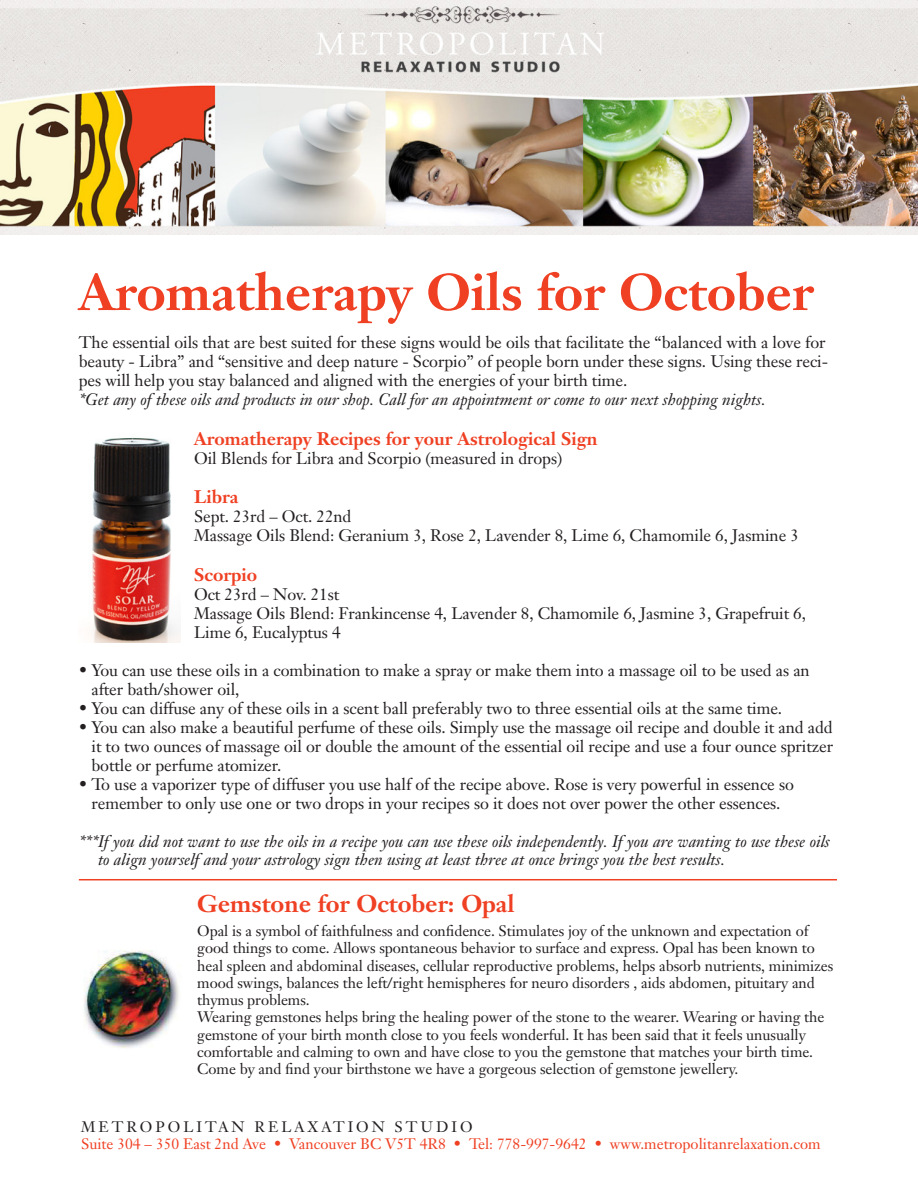
<style>
.page{position:relative;width:918px;height:1188px;background:#fff}
.page>*{position:absolute;margin:0;border:0;box-sizing:border-box;transform-origin:0 0}
.t1{font:700 51px "Janson Text";color:#ef4023}
.t2{font:700 24px "Janson Text";color:#ef4023}
.t3{font:700 18px "Janson Text";color:#ef4023}
.t4{font:16.5px/19px "Janson Text";letter-spacing:-.005em;color:#231f20}
.t5{font:italic 16.5px/19px "Janson Text";color:#231f20}
.t6{font:15px/17.2px "Janson Text";letter-spacing:-.005em;color:#231f20}
.t7{font:15px "Janson Text";color:#ef4023}
.t8{font:15px "Janson Text";letter-spacing:.2em;color:#231f20}
</style>
<div class="page">
<img style="left:0;top:0;width:918px;height:235px">
<hr style="left:79px;top:879px;width:758px;height:1px;background:#ef4023">
<img style="left:92px;top:437px;width:89px;height:206px">
<img style="left:84px;top:950px;width:95px;height:98px">
<p class="t1" style="left:79px;top:259px;width:736px">Aromatherapy Oils for October</p>
<p class="t4" style="left:79px;top:333px;width:751px">The essential oils that are best suited for these signs would be oils that facilitate the “balanced with a love for beauty - Libra” and “sensitive and deep nature - Scorpio” of people born under these signs. Using these reci&shy;pes will help you stay balanced and aligned with the energies of your birth time.</p>
<p class="t5" style="left:79px;top:390px;width:688px">*Get any of these oils and products in our shop. Call for an appointment or come to our next shopping nights.</p>
<p class="t3" style="left:194px;top:427px;width:405px">Aromatherapy Recipes for your Astrological Sign</p>
<p class="t4" style="left:194px;top:448px;width:370px">Oil Blends for Libra and Scorpio (measured in drops)</p>
<p class="t3" style="left:194px;top:485px;width:46px">Libra</p>
<p class="t4" style="left:194px;top:507px;width:159px">Sept. 23rd – Oct. 22nd</p>
<p class="t4" style="left:194px;top:526px;width:606px">Massage Oils Blend: Geranium 3, Rose 2, Lavender 8, Lime 6, Chamomile 6, Jasmine 3</p>
<p class="t3" style="left:194px;top:563px;width:64px">Scorpio</p>
<p class="t4" style="left:194px;top:584px;width:147px">Oct 23rd – Nov. 21st</p>
<p class="t4" style="left:194px;top:604px;width:614px">Massage Oils Blend: Frankincense 4, Lavender 8, Chamomile 6, Jasmine 3, Grapefruit 6,<br>Lime 6, Eucalyptus 4</p>
<p class="t4" style="left:92px;top:660px;width:720px;text-indent:-13px">• You can use these oils in a combination to make a spray or make them into a massage oil to be used as an after bath/shower oil,</p>
<p class="t4" style="left:79px;top:698px;width:705px">• You can diffuse any of these oils in a scent ball preferably two to three essential oils at the same time.</p>
<p class="t4" style="left:92px;top:717px;width:743px;text-align:justify;text-indent:-13px">• You can also make a beautiful perfume of these oils. Simply use the massage oil recipe and double it and add it to two ounces of massage oil or double the amount of the essential oil recipe and use a four ounce spritzer bottle or perfume atomizer.</p>
<p class="t4" style="left:79px;top:774px;width:717px;text-align:center">• To use a vaporizer type of diffuser you use half of the recipe above. Rose is very powerful in essence so remember to only use one or two drops in your recipes so it does not over power the other essences.</p>
<p class="t5" style="left:98px;top:831px;width:733px;text-indent:-19px">***If you did not want to use the oils in a recipe you can use these oils independently. If you are wanting to use these oils to align yourself and your astrology sign then using at least three at once brings you the best results.</p>
<p class="t2" style="left:197px;top:888px;width:319px">Gemstone for October: Opal</p>
<p class="t6" style="left:197px;top:922px;width:638px">Opal is a symbol of faithfulness and confidence. Stimulates joy of the unknown and expectation of good things to come. Allows spontaneous behavior to surface and express. Opal has been known to heal spleen and abdominal diseases, cellular reproductive problems, helps absorb nutrients, minimizes mood swings, balances the left/right hemispheres for neuro disorders , aids abdomen, pituitary and thymus problems.</p>
<p class="t6" style="left:197px;top:1008px;width:629px">Wearing gemstones helps bring the healing power of the stone to the wearer. Wearing or having the gemstone of your birth month close to you feels wonderful. It has been said that it feels unusually comfortable and calming to own and have close to you the gemstone that matches your birth time.<br>Come by and find your birthstone we have a gorgeous selection of gemstone jewellery.</p>
<p class="t8" style="left:81px;top:1118px;width:393px">METROPOLITAN RELAXATION STUDIO</p>
<p class="t7" style="left:81px;top:1135px;width:741px">Suite 304 – 350 East 2nd Ave • Vancouver BC V5T 4R8 • Tel: 778-997-9642 • www.metropolitanrelaxation.com</p>
</div>
